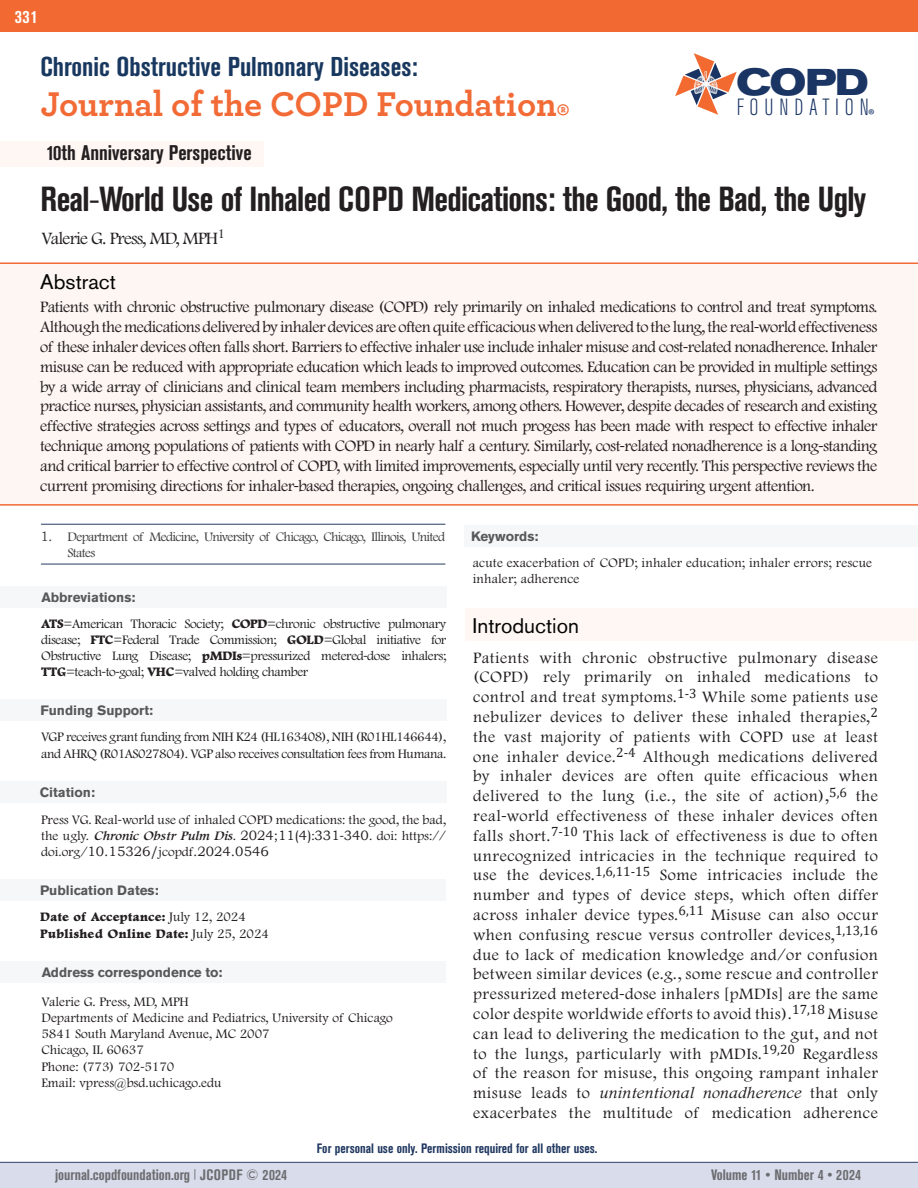
<style>
.page{position:relative;width:918px;height:1188px;background:#fff}
.page>*{position:absolute;margin:0;border:0;box-sizing:border-box;transform-origin:0 0}
.t1{font:700 expanded 36.9px "Akzidenz Grotesk BQ";color:#1a3564}
.t2{font:700 36px "Breathe";color:#f26a35}
.t3{font:700 condensed 34.5px "Akzidenz Grotesk BE";letter-spacing:-.02em;color:#231f20}
.t4{font:700 condensed 27px "Akzidenz Grotesk BE";color:#193860}
.t5{font:300 condensed 23.25px "Akzidenz Grotesk BQ";letter-spacing:.255em;color:#1a3564}
.t6{font:700 condensed 21px "Akzidenz Grotesk BE";color:#231f20}
.t7{font:21px "Akzidenz Grotesk BQ";color:#040503}
.t8{font:300 18px "Footlight MT Pro";letter-spacing:-.045em;color:#231f20}
.t9{font:300 16.5px/19.8px "Footlight MT Pro";letter-spacing:-.005em;color:#231f20;text-align:justify}
.t10{font:700 condensed 15px "Akzidenz Grotesk BE";color:#6c6d70}
.t11{font:300 13.5px/16.2px "Footlight MT Pro";color:#231f20;text-align:justify}
.t12{font:300 13.5px/16.2px "Footlight MT Pro";letter-spacing:-.03em;color:#231f20}
.t13{font:700 13.5px "Akzidenz Grotesk BE";color:#57585a}
.t14{font:300 13.5px/16.2px "Footlight MT Pro";letter-spacing:-.05em;color:#3e3e3f}
.t15{font:800 13.5px "Footlight MT Pro";color:#231f20}
.t16{font:700 condensed 13.5px "Akzidenz Grotesk BE";color:#213861}
.s1{font-family:"Myriad Pro";font-weight:400;font-stretch:normal}
.s2{font-family:"Myriad Pro";font-weight:400}
.s3{font-family:"Bookman Old Style";font-weight:400}
.s4{font-weight:800}
.s5{font-weight:400;font-style:italic}
.s6{font-weight:300}
.s7{font-style:italic}
</style>
<div class="page">
<div style="left:0;top:1162px;width:918px;height:26px;background:#d9dceb"></div>
<div style="left:0;top:0;width:918px;height:32px;background:#f26a32"></div>
<hr style="left:0;top:1162px;width:918px;height:1px;background:#34416b">
<svg style="left:675px;top:53px;width:62px;height:62px"></svg>
<div style="left:0;top:142px;width:264px;height:25px;background:#fef7f4"></div>
<div style="left:0;top:262px;width:918px;height:244px;background:#fef6f3"></div>
<hr style="left:41px;top:524px;width:404px;height:1px;background:#263d61">
<hr style="left:41px;top:564px;width:404px;height:1px;background:#263d61">
<div style="left:0;top:586px;width:446px;height:21px;background:#f5f7f9"></div>
<div style="left:0;top:781px;width:446px;height:21px;background:#f5f7f9"></div>
<div style="left:0;top:699px;width:446px;height:22px;background:#f5f7f9"></div>
<div style="left:0;top:961px;width:446px;height:22px;background:#f5f7f9"></div>
<div style="left:0;top:879px;width:446px;height:22px;background:#f5f7f9"></div>
<div style="left:464px;top:525px;width:454px;height:21px;background:#f5f7f9"></div>
<div style="left:466px;top:608px;width:452px;height:33px;background:#fef7f4"></div>
<p class="t4" style="left:40px;top:51px;width:379px">Chronic Obstructive Pulmonary Diseases:</p>
<p class="t2" style="left:40px;top:75px;width:531px">Journal of the COPD Foundation<sub>®</sub></p>
<p class="t6" style="left:46px;top:141px;width:207px">10th Anniversary Perspective</p>
<p class="t1" style="left:736px;top:61px;width:134px">COPD</p>
<p class="t5" style="left:737px;top:94px;width:140px">FOUNDATION<sub>®</sub></p>
<p class="t3" style="left:40px;top:179px;width:827px">Real<span class="s1">-</span>World Use of Inhaled COPD Medications: the Good, the Bad, the Ugly</p>
<p class="t8" style="left:41px;top:229px;width:185px">Valerie G. Press, MD, MPH<sup>1</sup></p>
<p class="t7" style="left:40px;top:269px;width:77px">Abstract</p>
<p class="t9" style="left:40px;top:298px;width:839px">Patients with chronic obstructive pulmonary disease (COPD) rely primarily on inhaled medications to control and treat symptoms.<br>Although the medications delivered by inhaler devices are often quite efficacious when delivered to the lung, the real<span class="s2">-</span>world effectiveness of these inhaler devices often falls short. Barriers to effective inhaler use include inhaler misuse and cost<span class="s2">-</span>related nonadherence. Inhaler misuse can be reduced with appropriate education which leads to improved outcomes. Education can be provided in multiple settings by a wide array of clinicians and clinical team members including pharmacists, respiratory therapists, nurses, physicians, advanced practice nurses, physician assistants, and community health workers, among others. However, despite decades of research and existing effective strategies across settings and types of educators, overall not much progess has been made with respect to effective inhaler technique among populations of patients with COPD in nearly half a century. Similarly, cost<span class="s2">-</span>related nonadherence is a long<span class="s2">-</span>standing and critical barrier to effective control of COPD, with limited improvements, especially until very recently. This perspective reviews the current promising directions for inhaler<span class="s2">-</span>based therapies, ongoing challenges, and critical issues requiring urgent attention.</p>
<p class="t14" style="left:68px;top:529px;width:379px;text-indent:-27px"><span class="s3">1.</span> Department of Medicine, University of Chicago, Chicago, Illinois, United<br>States</p>
<p class="t13" style="left:41px;top:589px;width:95px">Abbreviations:</p>
<p class="t11" style="left:41px;top:616px;width:407px"><span class="s4">ATS</span>=American Thoracic Society; <span class="s4">COPD</span>=chronic obstructive pulmonary disease; <span class="s4">FTC</span>=Federal Trade Commission; <span class="s4">GOLD</span>=Global initiative for Obstructive Lung Disease; <span class="s4">pMDIs</span>=pressurized metered<span class="s2">-</span>dose inhalers; <span class="s4">TTG</span>=teach<span class="s2">-</span>to<span class="s2">-</span>goal; <span class="s4">VHC</span>=valved holding chamber</p>
<p class="t13" style="left:41px;top:703px;width:114px">Funding Support:</p>
<p class="t12" style="left:41px;top:729px;width:406px">VGP receives grant funding from NIH K24 (HL163408), NIH (R01HL146644), and AHRQ (R01AS027804). VGP also receives consultation fees from Humana.</p>
<p class="t13" style="left:40px;top:784px;width:57px">Citation:</p>
<p class="t11" style="left:41px;top:812px;width:407px">Press VG. Real<span class="s2">-</span>world use of inhaled COPD medications: the good, the bad, the ugly. <span class="s5">Chronic Obstr Pulm Dis</span>. <span class="s3">2024;11(4)</span>:<span class="s3">331</span><span class="s2">-</span><span class="s3">340</span>. doi: https:// doi.org/<span class="s3">10.15326/</span>jcopdf<span class="s3">.2024.0546</span></p>
<p class="t13" style="left:40px;top:882px;width:120px">Publication Dates:</p>
<p class="t15" style="left:40px;top:910px;width:207px">Date of Acceptance: <span class="s6">July 12, 2024</span></p>
<p class="t15" style="left:40px;top:926px;width:230px">Published Online Date: <span class="s6">July 25, 2024</span></p>
<p class="t13" style="left:42px;top:965px;width:182px">Address correspondence to:</p>
<p class="t11" style="left:42px;top:994px;width:149px">Valerie G. Press, MD, MPH</p>
<p class="t11" style="left:42px;top:1010px;width:353px">Departments of Medicine and Pediatrics, University of Chicago</p>
<p class="t11" style="left:42px;top:1026px;width:230px">5841 South Maryland Avenue, MC 2007</p>
<p class="t11" style="left:42px;top:1042px;width:104px">Chicago, IL 60637</p>
<p class="t11" style="left:42px;top:1058px;width:134px">Phone: (773) 702<span class="s2">-</span>5170</p>
<p class="t11" style="left:42px;top:1075px;width:182px">Email: vpress@bsd.uchicago.edu</p>
<p class="t13" style="left:471px;top:528px;width:69px">Keywords:</p>
<p class="t11" style="left:473px;top:555px;width:401px">acute exacerbation of COPD; inhaler education; inhaler errors; rescue inhaler; adherence</p>
<p class="t7" style="left:473px;top:613px;width:108px">Introduction</p>
<p class="t9" style="left:473px;top:648px;width:406px">Patients with chronic obstructive pulmonary disease (COPD) rely primarily on inhaled medications to control and treat symptoms.<sup>1-3</sup> While some patients use nebulizer devices to deliver these inhaled therapies,<sup>2 </sup>the vast majority of patients with COPD use at least one inhaler device.<sup>2-4</sup> Although medications delivered by inhaler devices are often quite efficacious when delivered to the lung (i.e., the site of action),<sup>5,6</sup> the real<span class="s2">-</span>world effectiveness of these inhaler devices often falls short.<sup>7-10</sup> This lack of effectiveness is due to often unrecognized intricacies in the technique required to use the devices.<sup>1,6,11-15</sup> Some intricacies include the number and types of device steps, which often differ across inhaler device types.<sup>6,11</sup> Misuse can also occur when confusing rescue versus controller devices,<sup>1,13,16 </sup>due to lack of medication knowledge and/or confusion between similar devices (e.g., some rescue and controller pressurized metered<span class="s2">-</span>dose inhalers [pMDIs] are the same color despite worldwide efforts to avoid this).<sup>17,18</sup> Misuse can lead to delivering the medication to the gut, and not to the lungs, particularly with pMDIs.<sup>19,20</sup> Regardless of the reason for misuse, this ongoing rampant inhaler misuse leads to <span class="s7">unintentional nonadherence</span> that only exacerbates the multitude of medication adherence</p>
<p class="t16" style="left:317px;top:1141px;width:282px">For personal use only. Permission required for all other uses.</p>
<p class="t10" style="left:55px;top:1166px;width:234px">journal.copdfoundation.org <sup>|</sup> JCOPDF © 2024</p>
<p class="t10" style="left:711px;top:1166px;width:151px">Volume 11 • Number 4 • 2024</p>
</div>
